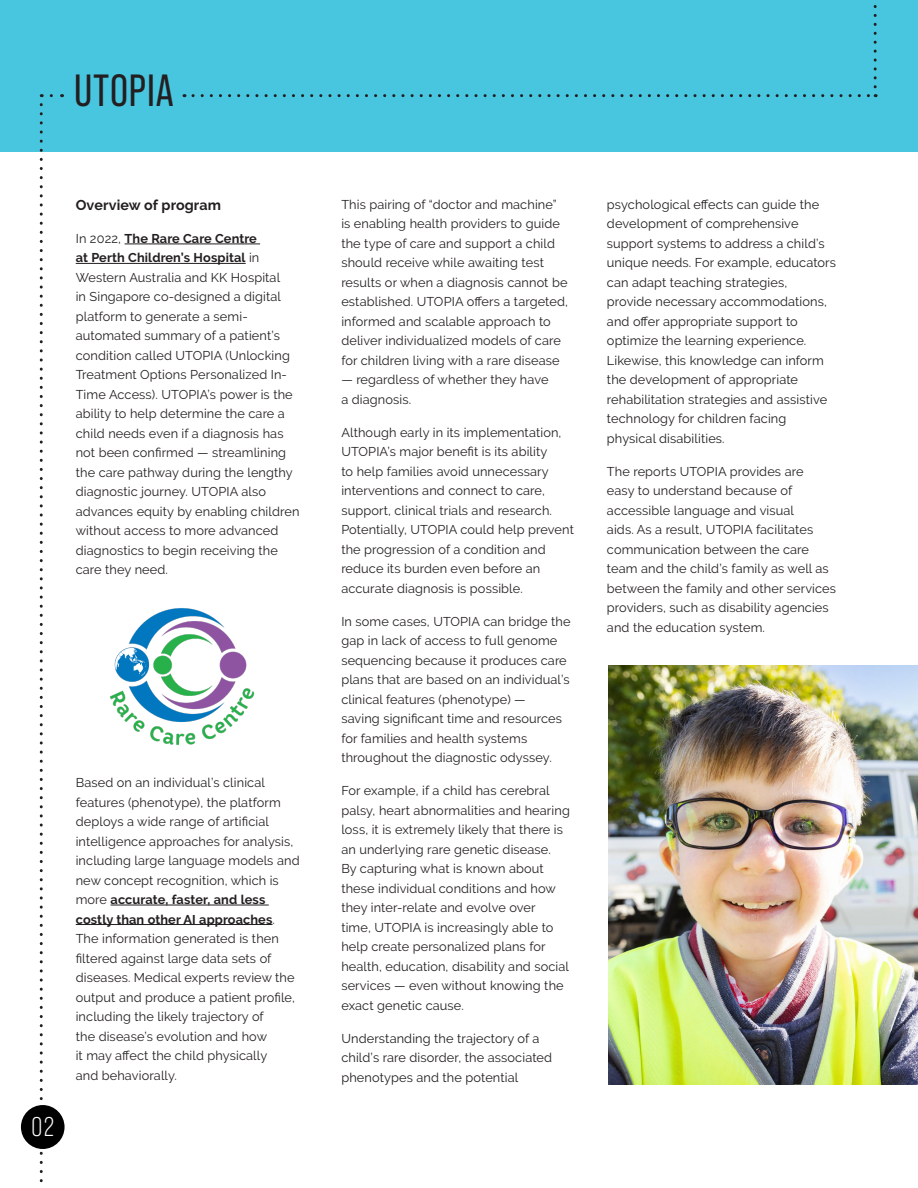
<style>
.page{position:relative;width:918px;height:1188px;background:#fff}
.page>*{position:absolute;margin:0;border:0;box-sizing:border-box;transform-origin:0 0}
.t1{font:45px "Bebas Neue Pro";letter-spacing:.02em;color:#231f20}
.t2{font:27px "Bebas Neue Pro";color:#fff}
.t3{font:700 14.25px "Raleway";letter-spacing:.01em;color:#231f20}
.t4{font:12.75px/19.5px "Raleway";letter-spacing:.01em;color:#231f20}
.t5{font:12.75px/19.5px "Raleway";letter-spacing:.01em;color:#201d1e}
.s1{font-weight:700}
</style>
<div class="page">
<div style="left:0;top:0;width:918px;height:151px;background:#48c5df"></div>
<svg style="left:41px;top:94px;width:10px;height:3px"></svg>
<svg style="left:40px;top:105px;width:3px;height:1078px"></svg>
<svg style="left:193px;top:94px;width:683px;height:3px"></svg>
<svg style="left:874px;top:5px;width:3px;height:82px"></svg>
<hr style="left:125px;top:244px;width:135px;height:1px;background:#231f20">
<hr style="left:76px;top:263px;width:170px;height:1px;background:#231f20">
<hr style="left:111px;top:905px;width:158px;height:1px;background:#231f20">
<hr style="left:76px;top:924px;width:197px;height:1px;background:#231f20">
<div style="left:21px;top:1105px;width:44px;height:44px;background:#000;border-radius:50%"></div>
<img style="left:110px;top:608px;width:145px;height:137px">
<img style="left:608px;top:665px;width:310px;height:419px">
<p class="t1" style="left:74px;top:65px;width:101px">UTOPIA</p>
<p class="t3" style="left:76px;top:197px;width:147px">Overview of program</p>
<p class="t4" style="left:76px;top:229px;width:225px">In 2022, <span class="s1">The Rare Care Centre<br>at Perth Children’s Hospital</span> in<br>Western Australia and KK Hospital<br>in Singapore co-designed a digital platform to generate a semi&shy;automated summary of a patient’s condition called UTOPIA (Unlocking<br>Treatment Options Personalized In-<br>Time Access). UTOPIA’s power is the ability to help determine the care a child needs even if a diagnosis has not been confirmed — streamlining the care pathway during the lengthy diagnostic journey. UTOPIA also advances equity by enabling children without access to more advanced diagnostics to begin receiving the care they need.</p>
<p class="t2" style="left:31px;top:1112px;width:24px">02</p>
<p class="t4" style="left:76px;top:773px;width:225px">Based on an individual’s clinical features (phenotype), the platform deploys a wide range of artificial intelligence approaches for analysis, including large language models and new concept recognition, which is more <span class="s1">accurate, faster, and less costly than other AI approaches</span>.<br>The information generated is then filtered against large data sets of diseases. Medical experts review the output and produce a patient profile, including the likely trajectory of<br>the disease’s evolution and how<br>it may affect the child physically<br>and behaviorally.</p>
<p class="t4" style="left:341px;top:194px;width:228px">This pairing of “doctor and machine” is enabling health providers to guide the type of care and support a child should receive while awaiting test results or when a diagnosis cannot be established. UTOPIA offers a targeted, informed and scalable approach to deliver individualized models of care for children living with a rare disease</p>
<p class="t4" style="left:341px;top:370px;width:209px">— regardless of whether they have a diagnosis.</p>
<p class="t4" style="left:341px;top:422px;width:234px">Although early in its implementation, UTOPIA’s major benefit is its ability<br>to help families avoid unnecessary interventions and connect to care, support, clinical trials and research.<br>Potentially, UTOPIA could help prevent the progression of a condition and reduce its burden even before an accurate diagnosis is possible.</p>
<p class="t4" style="left:341px;top:611px;width:231px">In some cases, UTOPIA can bridge the gap in lack of access to full genome sequencing because it produces care plans that are based on an individual’s clinical features (phenotype) —<br>saving significant time and resources for families and health systems throughout the diagnostic odyssey.</p>
<p class="t4" style="left:341px;top:781px;width:230px">For example, if a child has cerebral palsy, heart abnormalities and hearing loss, it is extremely likely that there is an underlying rare genetic disease.<br>By capturing what is known about these individual conditions and how they inter-relate and evolve over<br>time, UTOPIA is increasingly able to help create personalized plans for health, education, disability and social services — even without knowing the exact genetic cause.</p>
<p class="t5" style="left:341px;top:1028px;width:212px">Understanding the trajectory of a child’s rare disorder, the associated phenotypes and the potential</p>
<p class="t5" style="left:607px;top:194px;width:231px">psychological effects can guide the development of comprehensive support systems to address a child’s unique needs. For example, educators can adapt teaching strategies,<br>provide necessary accommodations, and offer appropriate support to optimize the learning experience.<br>Likewise, this knowledge can inform the development of appropriate rehabilitation strategies and assistive technology for children facing physical disabilities.</p>
<p class="t4" style="left:607px;top:461px;width:231px">The reports UTOPIA provides are<br>easy to understand because of accessible language and visual<br>aids. As a result, UTOPIA facilitates communication between the care team and the child’s family as well as between the family and other services providers, such as disability agencies and the education system.</p>
</div>
